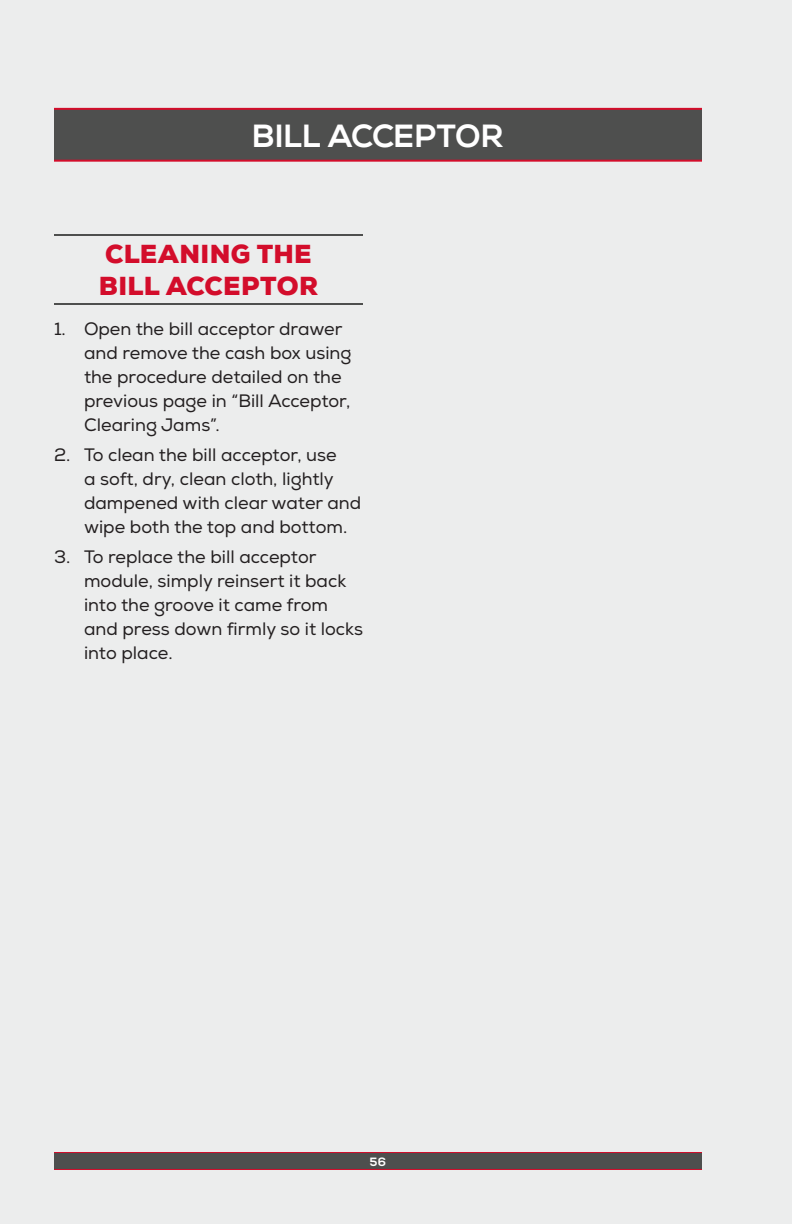
<style>
.page{position:relative;width:792px;height:1224px;background:#eceded}
.page>*{position:absolute;margin:0;border:0;box-sizing:border-box;transform-origin:0 0}
.A_Header{font:700 32px "Nexa";letter-spacing:.01em;color:#fff}
.B_Header{font:900 26px/32px "Nexa";letter-spacing:.01em;color:#d30d2b}
.t1{font:18px/24px "Nexa";color:#231f20}
.t2{font:700 12px "Nexa";color:#fff}
</style>
<div class="page">
<div style="left:54px;top:1152px;width:648px;height:18px;background:#4e4f4e"></div>
<hr style="left:54px;top:1169px;width:648px;height:1px;background:#d30d2b">
<hr style="left:54px;top:1152px;width:648px;height:1px;background:#d30d2b">
<div style="left:54px;top:109px;width:648px;height:52px;background:#4e4f4e"></div>
<hr style="left:54px;top:160px;width:648px;height:2px;background:#d30d2b">
<hr style="left:54px;top:108px;width:648px;height:2px;background:#d30d2b">
<hr style="left:54px;top:234px;width:309px;height:2px;background:#4e4f4e">
<hr style="left:54px;top:303px;width:309px;height:2px;background:#4e4f4e">
<p class="A_Header" style="left:253px;top:118px;width:252px">BILL ACCEPTOR</p>
<p class="B_Header" style="left:99px;top:238px;width:221px">CLEANING THE<br>BILL ACCEPTOR</p>
<p class="t1" style="left:84px;top:317px;width:269px;text-indent:-30px">1. Open the bill acceptor drawer and remove the cash box using the procedure detailed on the previous page in “Bill Acceptor,<br>Clearing Jams”.</p>
<p class="t1" style="left:84px;top:443px;width:279px;text-indent:-30px">2. To clean the bill acceptor, use<br>a soft, dry, clean cloth, lightly dampened with clear water and wipe both the top and bottom.</p>
<p class="t1" style="left:84px;top:545px;width:281px;text-indent:-30px">3. To replace the bill acceptor module, simply reinsert it back into the groove it came from and press down firmly so it locks into place.</p>
<p class="t2" style="left:370px;top:1154px;width:18px">56</p>
</div>
